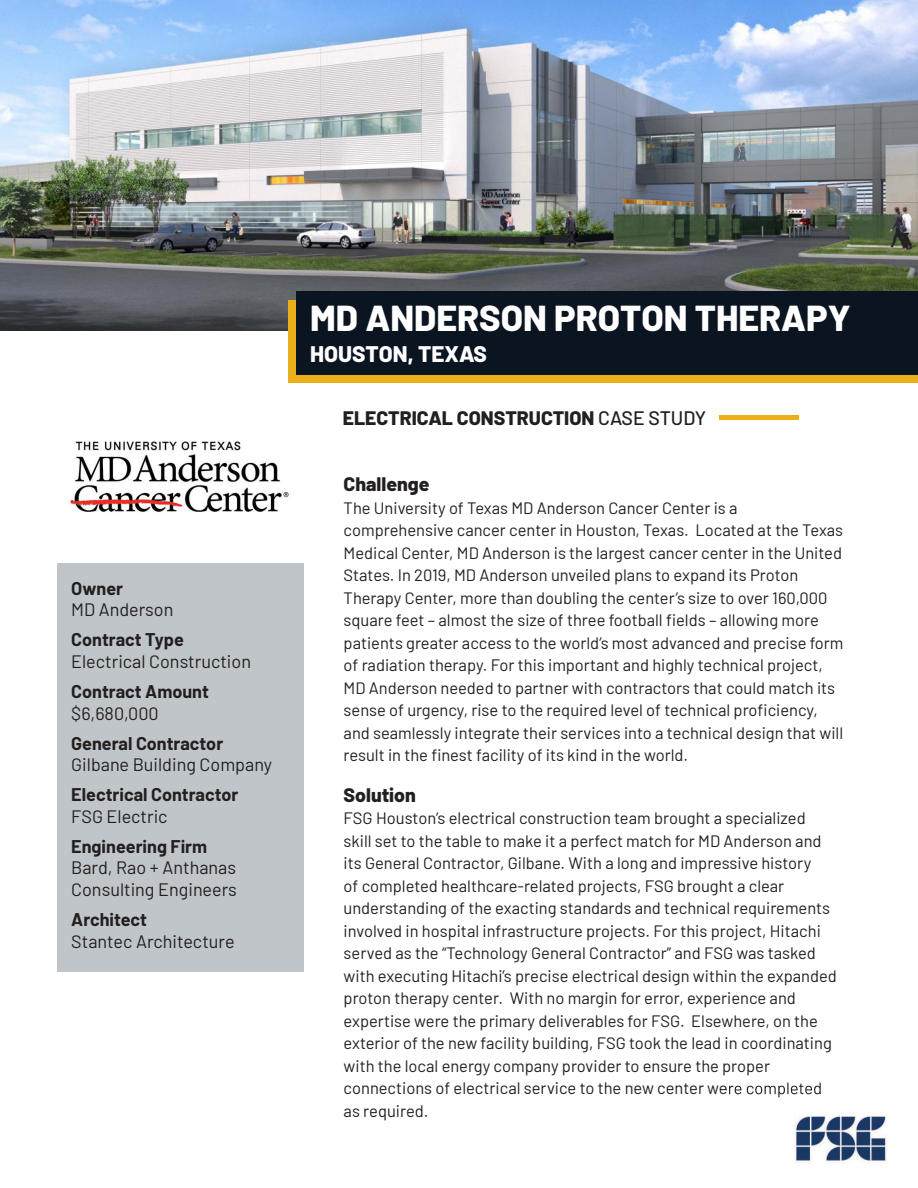
<style>
.page{position:relative;width:918px;height:1188px;background:#fff}
.page>*{position:absolute;margin:0;border:0;box-sizing:border-box;transform-origin:0 0}
.t1{font:800 36px "Barlow";color:#fff}
.t2{font:800 22.5px "Barlow";color:#fff}
.t3{font:800 19.5px "Barlow";color:#231f20}
.t4{font:18px/21.6px "Barlow";color:#231f20}
.t5{font:700 18px "Barlow";color:#231f20}
.t6{font:16.5px/22.5px "Barlow";color:#231f20}
.s1{font-weight:500}
</style>
<div class="page">
<div style="left:57px;top:563px;width:247px;height:409px;background:#c0c5c9"></div>
<div style="left:719px;top:415px;width:80px;height:5px;background:#ebb018"></div>
<img style="left:0;top:0;width:918px;height:330px">
<img style="left:68px;top:441px;width:221px;height:71px">
<img style="left:778px;top:1097px;width:109px;height:66px">
<img style="left:726px;top:1083px;width:95px;height:14px">
<div style="left:289px;top:301px;width:629px;height:82px;background:#ebb018"></div>
<div style="left:297px;top:291px;width:621px;height:84px;background:#0b1421"></div>
<p class="t5" style="left:71px;top:575px;width:53px">Owner</p>
<p class="t4" style="left:71px;top:598px;width:104px">MD Anderson</p>
<p class="t5" style="left:71px;top:627px;width:114px">Contract Type</p>
<p class="t4" style="left:71px;top:649px;width:181px">Electrical Construction</p>
<p class="t5" style="left:71px;top:678px;width:139px">Contract Amount</p>
<p class="t4" style="left:71px;top:701px;width:89px">$6,680,000</p>
<p class="t5" style="left:71px;top:730px;width:153px">General Contractor</p>
<p class="t4" style="left:71px;top:752px;width:202px">Gilbane Building Company</p>
<p class="t5" style="left:71px;top:781px;width:169px">Electrical Contractor</p>
<p class="t4" style="left:71px;top:804px;width:98px">FSG Electric</p>
<p class="t5" style="left:71px;top:833px;width:137px">Engineering Firm</p>
<p class="t4" style="left:71px;top:856px;width:167px">Bard, Rao + Anthanas<br>Consulting Engineers</p>
<p class="t5" style="left:71px;top:906px;width:77px">Architect</p>
<p class="t4" style="left:71px;top:929px;width:165px">Stantec Architecture</p>
<h1 class="t1" style="left:310px;top:291px;width:542px">MD ANDERSON PROTON THERAPY</h1>
<h2 class="t2" style="left:310px;top:338px;width:178px">HOUSTON, TEXAS</h2>
<p class="t3" style="left:343px;top:403px;width:365px">ELECTRICAL CONSTRUCTION <span class="s1">CASE STUDY</span></p>
<p class="t3" style="left:344px;top:470px;width:87px">Challenge</p>
<p class="t6" style="left:344px;top:495px;width:501px">The University of Texas MD Anderson Cancer Center is a comprehensive cancer center in Houston, Texas. Located at the Texas Medical Center, MD Anderson is the largest cancer center in the United States. In 2019, MD Anderson unveiled plans to expand its Proton Therapy Center, more than doubling the center’s size to over 160,000 square feet – almost the size of three football fields – allowing more patients greater access to the world’s most advanced and precise form of radiation therapy. For this important and highly technical project, MD Anderson needed to partner with contractors that could match its sense of urgency, rise to the required level of technical proficiency, and seamlessly integrate their services into a technical design that will result in the finest facility of its kind in the world.</p>
<p class="t3" style="left:344px;top:780px;width:74px">Solution</p>
<p class="t6" style="left:344px;top:806px;width:495px">FSG Houston’s electrical construction team brought a specialized skill set to the table to make it a perfect match for MD Anderson and its General Contractor, Gilbane. With a long and impressive history<br>of completed healthcare-related projects, FSG brought a clear understanding of the exacting standards and technical requirements involved in hospital infrastructure projects. For this project, Hitachi served as the “Technology General Contractor” and FSG was tasked with executing Hitachi’s precise electrical design within the expanded proton therapy center. With no margin for error, experience and expertise were the primary deliverables for FSG. Elsewhere, on the exterior of the new facility building, FSG took the lead in coordinating with the local energy company provider to ensure the proper connections of electrical service to the new center were completed as required.</p>
</div>
